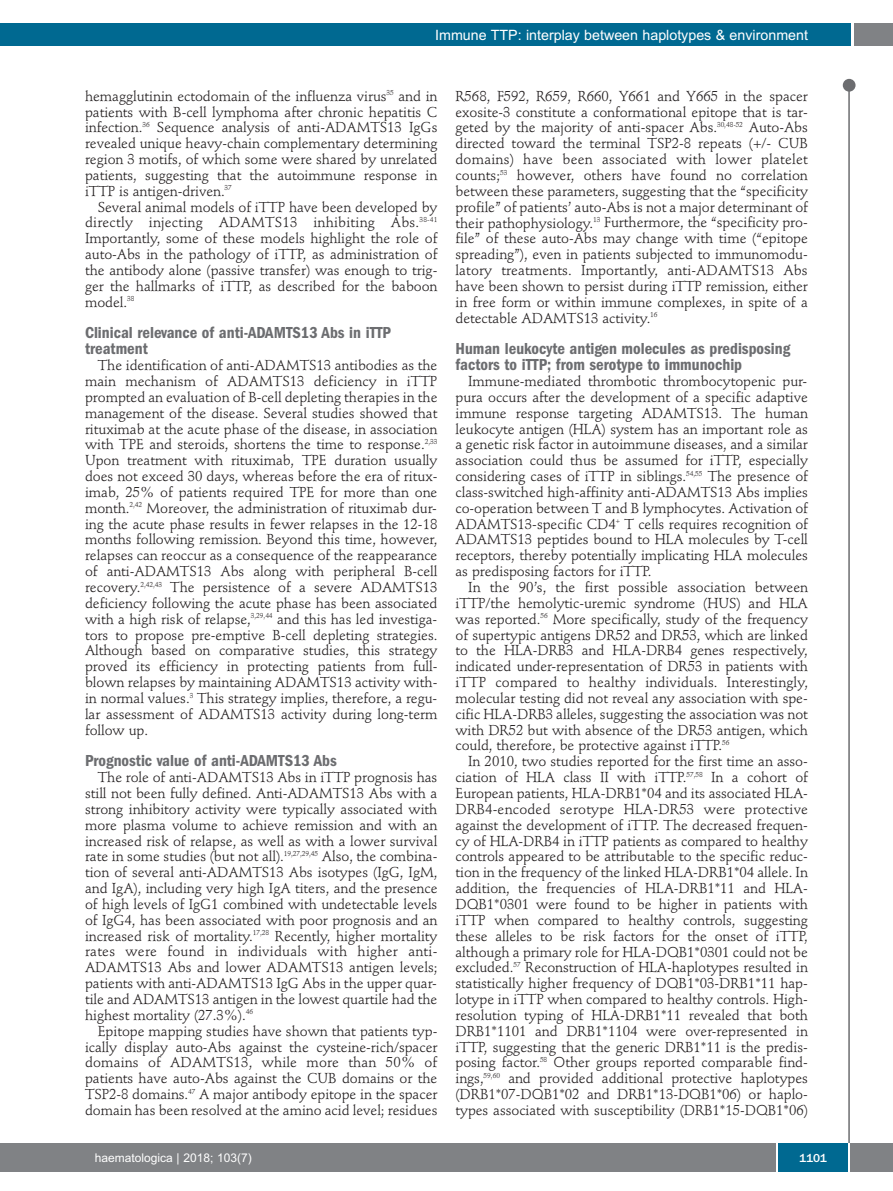
<style>
.page{position:relative;width:893px;height:1191px;background:#fff}
.page>*{position:absolute;margin:0;border:0;box-sizing:border-box;transform-origin:0 0}
.t1{font:600 condensed 16.5px/15.9px "Franklin Gothic";color:#6c6d70}
.t2{font:14.25px/15.9px "Stempel Schneidler";letter-spacing:-.005em;color:#231f20;text-align:justify}
.t3{font:14.25px "Arial";color:#fff}
.t4{font:12px "Arial";color:#fff}
.t5{font:500 12px "Franklin Gothic";color:#fff}
</style>
<div class="page">
<div style="left:843px;top:79px;width:12px;height:13px;background:#6c6d70;border-radius:50%"></div>
<hr style="left:848px;top:81px;width:2px;height:1062px;background:#6c6d70">
<div style="left:854px;top:23px;width:39px;height:22px;background:#808285"></div>
<div style="left:1px;top:23px;width:849px;height:22px;background:#006991"></div>
<div style="left:0;top:1143px;width:893px;height:28px;background:#808285"></div>
<div style="left:778px;top:1143px;width:70px;height:28px;background:#006991"></div>
<hr style="left:776px;top:1143px;width:2px;height:28px;background:#fff">
<hr style="left:848px;top:1143px;width:2px;height:28px;background:#fff">
<hr style="left:0;top:23px;width:2px;height:22px;background:#006991">
<p class="t3" style="left:435px;top:27px;width:374px">Immune TTP: interplay between haplotypes &amp; environment</p>
<p class="t2" style="left:85px;top:89px;width:354px">hemagglutinin ectodomain of the influenza virus<sup>35</sup> and in patients with B-cell lymphoma after chronic hepatitis C infection.<sup>36</sup> Sequence analysis of anti-ADAMTS13 IgGs revealed unique heavy-chain complementary determining region 3 motifs, of which some were shared by unrelated patients, suggesting that the autoimmune response in iTTP is antigen-driven.<sup>37</sup></p>
<p class="t2" style="left:85px;top:200px;width:354px;text-indent:13px">Several animal models of iTTP have been developed by directly injecting ADAMTS13 inhibiting Abs.<sup>38-41<br></sup>Importantly, some of these models highlight the role of auto-Abs in the pathology of iTTP, as administration of the antibody alone (passive transfer) was enough to trig&shy;ger the hallmarks of iTTP, as described for the baboon model.<sup>38</sup></p>
<p class="t1" style="left:85px;top:326px;width:307px">Clinical relevance of anti-ADAMTS13 Abs in iTTP treatment</p>
<p class="t2" style="left:85px;top:359px;width:354px;text-indent:13px">The identification of anti-ADAMTS13 antibodies as the main mechanism of ADAMTS13 deficiency in iTTP prompted an evaluation of B-cell depleting therapies in the management of the disease. Several studies showed that rituximab at the acute phase of the disease, in association with TPE and steroids, shortens the time to response.<sup>2,33<br></sup>Upon treatment with rituximab, TPE duration usually does not exceed 30 days, whereas before the era of ritux&shy;imab, 25% of patients required TPE for more than one month.<sup>2,42</sup> Moreover, the administration of rituximab dur&shy;ing the acute phase results in fewer relapses in the 12-18 months following remission. Beyond this time, however, relapses can reoccur as a consequence of the reappearance of anti-ADAMTS13 Abs along with peripheral B-cell recovery.<sup>2,42,43</sup> The persistence of a severe ADAMTS13 deficiency following the acute phase has been associated with a high risk of relapse,<sup>3,29,44</sup> and this has led investiga&shy;tors to propose pre-emptive B-cell depleting strategies.<br>Although based on comparative studies, this strategy proved its efficiency in protecting patients from full&shy;blown relapses by maintaining ADAMTS13 activity with&shy;in normal values.<sup>3</sup> This strategy implies, therefore, a regu&shy;lar assessment of ADAMTS13 activity during long-term follow up.</p>
<p class="t1" style="left:85px;top:754px;width:253px">Prognostic value of anti-ADAMTS13 Abs</p>
<p class="t2" style="left:85px;top:770px;width:354px;text-indent:13px">The role of anti-ADAMTS13 Abs in iTTP prognosis has still not been fully defined. Anti-ADAMTS13 Abs with a strong inhibitory activity were typically associated with more plasma volume to achieve remission and with an increased risk of relapse, as well as with a lower survival rate in some studies (but not all).<sup>19,27,29,45</sup> Also, the combina&shy;tion of several anti-ADAMTS13 Abs isotypes (IgG, IgM, and IgA), including very high IgA titers, and the presence of high levels of IgG1 combined with undetectable levels of IgG4, has been associated with poor prognosis and an increased risk of mortality.<sup>17,28</sup> Recently, higher mortality rates were found in individuals with higher anti-ADAMTS13 Abs and lower ADAMTS13 antigen levels; patients with anti-ADAMTS13 IgG Abs in the upper quar&shy;tile and ADAMTS13 antigen in the lowest quartile had the highest mortality (27.3%).<sup>46</sup></p>
<p class="t2" style="left:85px;top:1024px;width:354px;text-indent:13px">Epitope mapping studies have shown that patients typ&shy;ically display auto-Abs against the cysteine-rich/spacer domains of ADAMTS13, while more than 50% of patients have auto-Abs against the CUB domains or the TSP2-8 domains.<sup>47</sup> A major antibody epitope in the spacer domain has been resolved at the amino acid level; residues</p>
<p class="t2" style="left:455px;top:89px;width:354px">R568, F592, R659, R660, Y661 and Y665 in the spacer exosite-3 constitute a conformational epitope that is tar&shy;geted by the majority of anti-spacer Abs.<sup>30,48-52</sup> Auto-Abs directed toward the terminal TSP2-8 repeats (+/- CUB domains) have been associated with lower platelet counts;<sup>53</sup> however, others have found no correlation between these parameters, suggesting that the “specificity profile” of patients’ auto-Abs is not a major determinant of their pathophysiology.<sup>13</sup> Furthermore, the “specificity pro&shy;file” of these auto-Abs may change with time (“epitope spreading”), even in patients subjected to immunomodu&shy;latory treatments. Importantly, anti-ADAMTS13 Abs have been shown to persist during iTTP remission, either in free form or within immune complexes, in spite of a detectable ADAMTS13 activity.<sup>16</sup></p>
<p class="t1" style="left:455px;top:342px;width:336px">Human leukocyte antigen molecules as predisposing factors to iTTP; from serotype to immunochip</p>
<p class="t2" style="left:455px;top:374px;width:354px;text-indent:13px">Immune-mediated thrombotic thrombocytopenic pur&shy;pura occurs after the development of a specific adaptive immune response targeting ADAMTS13. The human leukocyte antigen (HLA) system has an important role as a genetic risk factor in autoimmune diseases, and a similar association could thus be assumed for iTTP, especially considering cases of iTTP in siblings.<sup>54,55</sup> The presence of class-switched high-affinity anti-ADAMTS13 Abs implies co-operation between T and B lymphocytes. Activation of ADAMTS13-specific CD4<sup>+</sup> T cells requires recognition of ADAMTS13 peptides bound to HLA molecules by T-cell receptors, thereby potentially implicating HLA molecules as predisposing factors for iTTP.</p>
<p class="t2" style="left:455px;top:580px;width:354px;text-indent:13px">In the 90’s, the first possible association between iTTP/the hemolytic-uremic syndrome (HUS) and HLA was reported.<sup>56</sup> More specifically, study of the frequency of supertypic antigens DR52 and DR53, which are linked to the HLA-DRB3 and HLA-DRB4 genes respectively, indicated under-representation of DR53 in patients with iTTP compared to healthy individuals. Interestingly, molecular testing did not reveal any association with spe&shy;cific HLA-DRB3 alleles, suggesting the association was not with DR52 but with absence of the DR53 antigen, which could, therefore, be protective against iTTP.<sup>56</sup></p>
<p class="t2" style="left:455px;top:755px;width:354px;text-indent:13px">In 2010, two studies reported for the first time an asso&shy;ciation of HLA class II with iTTP.<sup>57,58</sup> In a cohort of European patients, HLA-DRB1*04 and its associated HLA-DRB4-encoded serotype HLA-DR53 were protective against the development of iTTP. The decreased frequen&shy;cy of HLA-DRB4 in iTTP patients as compared to healthy controls appeared to be attributable to the specific reduc&shy;tion in the frequency of the linked HLA-DRB1*04 allele. In addition, the frequencies of HLA-DRB1*11 and HLA-DQB1*0301 were found to be higher in patients with iTTP when compared to healthy controls, suggesting these alleles to be risk factors for the onset of iTTP, although a primary role for HLA-DQB1*0301 could not be excluded.<sup>57</sup> Reconstruction of HLA-haplotypes resulted in statistically higher frequency of DQB1*03-DRB1*11 hap&shy;lotype in iTTP when compared to healthy controls. High&shy;resolution typing of HLA-DRB1*11 revealed that both DRB1*1101 and DRB1*1104 were over-represented in iTTP, suggesting that the generic DRB1*11 is the predis&shy;posing factor.<sup>58</sup> Other groups reported comparable find&shy;ings,<sup>59,60</sup> and provided additional protective haplotypes (DRB1*07-DQB1*02 and DRB1*13-DQB1*06) or haplo&shy;types associated with susceptibility (DRB1*15-DQB1*06)</p>
<p class="t4" style="left:95px;top:1150px;width:158px">haematologica | 2018; 103(7)</p>
<p class="t5" style="left:799px;top:1150px;width:29px">1101</p>
</div>
